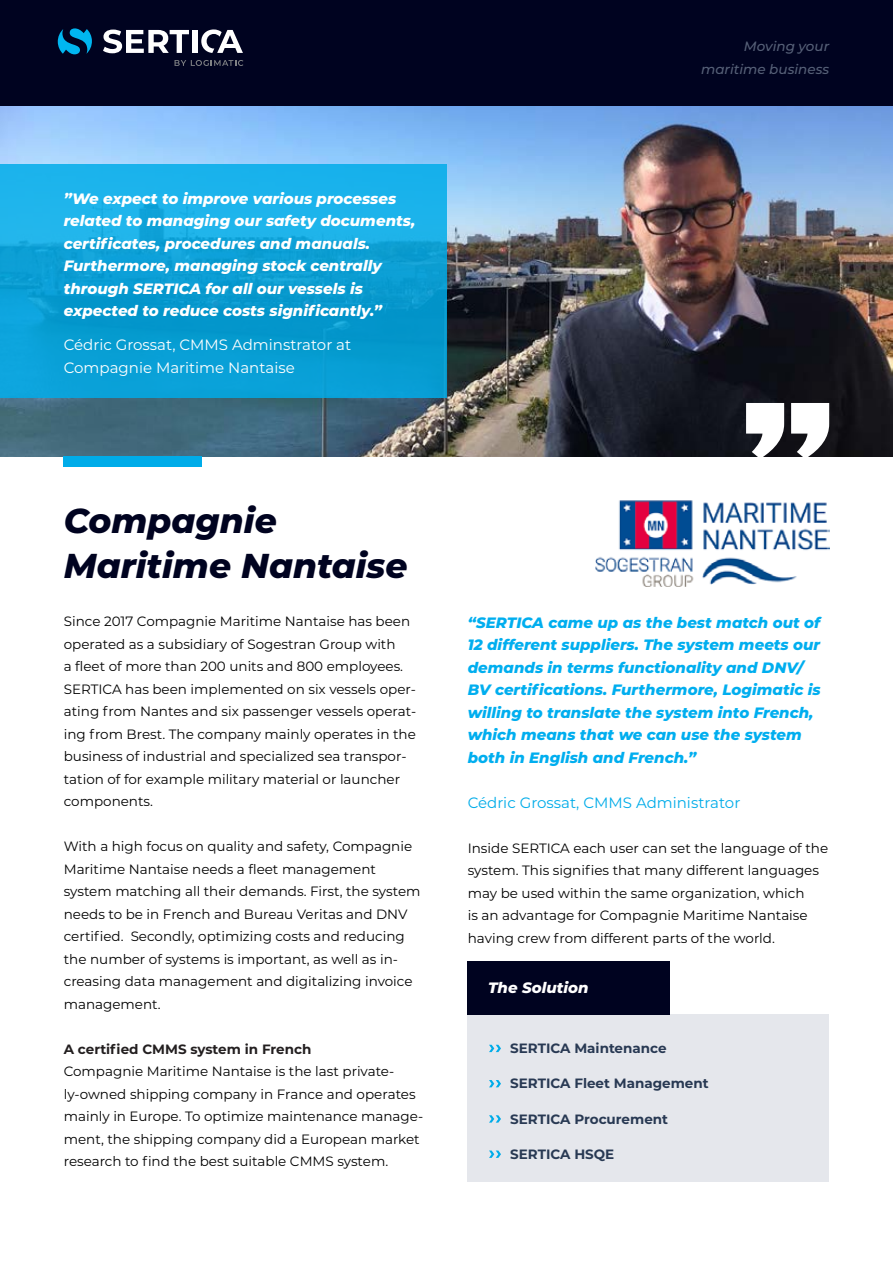
<style>
.page{position:relative;width:893px;height:1263px;background:#fff}
.page>*{position:absolute;margin:0;border:0;box-sizing:border-box;transform-origin:0 0}
.Overskrift{font:italic 800 34.5px "Montserrat";color:#000320}
.t1{font:italic 800 15px/22.5px "Montserrat";color:#00aeef}
.Mellemrubrik{font:italic 800 15px/22.5px "Montserrat";color:#fff}
.Mellemrubrik-2{font:15px "Montserrat";color:#fff}
.t2{font:15px "Montserrat";color:#00ace9}
.Mellemrubrik_negativ{font:italic 800 15px "Montserrat";color:#fff}
.t3{font:13.5px/22.5px "Montserrat";color:#000}
.Funktionsbullets_Fed{font:700 13.5px "Montserrat";color:#283953}
.t4{font:700 13.5px "Montserrat";color:#231f20}
.t5{font:italic 500 13.5px/22.5px "Montserrat";color:#566077;text-align:right}
</style>
<div class="page">
<div style="left:0;top:0;width:893px;height:106px;background:#000320"></div>
<svg style="left:103px;top:30px;width:86px;height:23px"></svg>
<div style="left:192px;top:30px;width:5px;height:23px;background:#fff"></div>
<svg style="left:201px;top:29px;width:42px;height:24px"></svg>
<svg style="left:58px;top:28px;width:34px;height:26px"></svg>
<svg style="left:175px;top:60px;width:68px;height:6px"></svg>
<img style="left:0;top:106px;width:893px;height:351px">
<div style="left:64px;top:457px;width:138px;height:10px;background:#00ace9"></div>
<svg style="left:0;top:165px;width:446px;height:233px;background:#0ea3da"></svg>
<svg style="left:746px;top:403px;width:83px;height:54px"></svg>
<img style="left:595px;top:500px;width:234px;height:86px">
<div style="left:468px;top:1015px;width:361px;height:167px;background:#e5e7ec"></div>
<svg style="left:489px;top:1045px;width:12px;height:7px"></svg>
<svg style="left:489px;top:1080px;width:12px;height:7px"></svg>
<svg style="left:489px;top:1115px;width:12px;height:7px"></svg>
<svg style="left:489px;top:1150px;width:12px;height:8px"></svg>
<div style="left:468px;top:961px;width:202px;height:54px;background:#000320"></div>
<p class="Mellemrubrik" style="left:64px;top:187px;width:353px">”We expect to improve various processes related to managing our safety documents, certificates, procedures and manuals.<br>Furthermore, managing stock centrally</p>
<p class="Mellemrubrik" style="left:64px;top:277px;width:301px">through SERTICA for all our vessels is</p>
<p class="Mellemrubrik" style="left:64px;top:299px;width:320px">expected to reduce costs significantly.”</p>
<p class="Mellemrubrik-2" style="left:64px;top:335px;width:289px">Cédric Grossat, CMMS Adminstrator at</p>
<p class="Mellemrubrik-2" style="left:64px;top:357px;width:232px">Compagnie Maritime Nantaise</p>
<p class="t5" style="left:701px;top:35px;width:130px">Moving your maritime business</p>
<p class="Overskrift" style="left:64px;top:495px;width:214px">Compagnie</p>
<p class="Overskrift" style="left:64px;top:540px;width:345px">Maritime Nantaise</p>
<p class="t3" style="left:64px;top:610px;width:354px">Since 2017 Compagnie Maritime Nantaise has been operated as a subsidiary of Sogestran Group with<br>a fleet of more than 200 units and 800 employees.<br>SERTICA has been implemented on six vessels oper&shy;ating from Nantes and six passenger vessels operat&shy;ing from Brest. The company mainly operates in the business of industrial and specialized sea transpor&shy;tation of for example military material or launcher components.</p>
<p class="t3" style="left:64px;top:835px;width:358px">With a high focus on quality and safety, Compagnie Maritime Nantaise needs a fleet management system matching all their demands. First, the system needs to be in French and Bureau Veritas and DNV certified. Secondly, optimizing costs and reducing the number of systems is important, as well as in&shy;creasing data management and digitalizing invoice management.</p>
<p class="t4" style="left:64px;top:1039px;width:249px">A certified CMMS system in French</p>
<p class="t3" style="left:64px;top:1060px;width:361px">Compagnie Maritime Nantaise is the last private&shy;ly-owned shipping company in France and operates mainly in Europe. To optimize maintenance manage&shy;ment, the shipping company did a European market research to find the best suitable CMMS system.</p>
<p class="t1" style="left:468px;top:610px;width:354px">“SERTICA came up as the best match out of 12 different suppliers. The system meets our demands in terms functionality and DNV/ BV certifications. Furthermore, Logimatic is willing to translate the system into French, which means that we can use the system both in English and French.”</p>
<p class="t2" style="left:468px;top:792px;width:274px">Cédric Grossat, CMMS Administrator</p>
<p class="t3" style="left:468px;top:836px;width:362px">Inside SERTICA each user can set the language of the system. This signifies that many different languages may be used within the same organization, which<br>is an advantage for Compagnie Maritime Nantaise having crew from different parts of the world.</p>
<p class="Mellemrubrik_negativ" style="left:488px;top:977px;width:102px">The Solution</p>
<p class="Funktionsbullets_Fed" style="left:510px;top:1039px;width:158px">SERTICA Maintenance</p>
<p class="Funktionsbullets_Fed" style="left:510px;top:1074px;width:200px">SERTICA Fleet Management</p>
<p class="Funktionsbullets_Fed" style="left:510px;top:1109px;width:159px">SERTICA Procurement</p>
<p class="Funktionsbullets_Fed" style="left:510px;top:1144px;width:106px">SERTICA HSQE</p>
</div>
